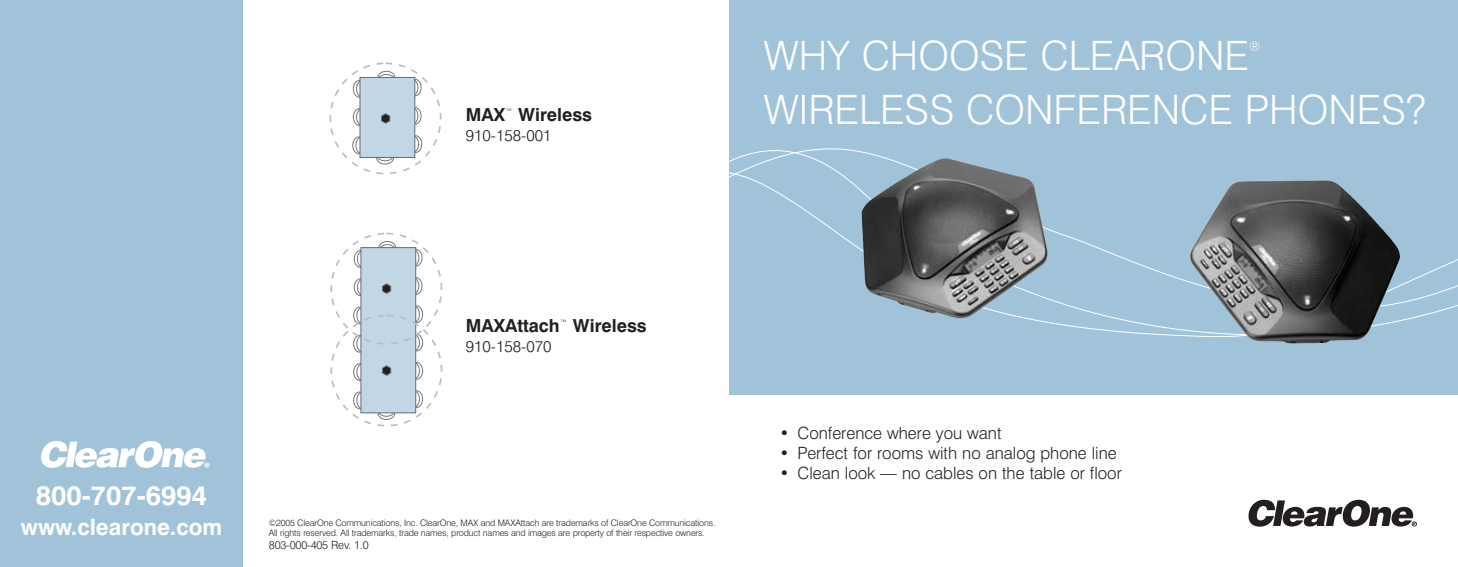
<style>
.page{position:relative;width:1458px;height:567px;background:#fff}
.page>*{position:absolute;margin:0;border:0;box-sizing:border-box;transform-origin:0 0}
.t1{font:300 40.5px "Swiss 721 BT";color:#fff}
.t2{font:700 27px "Swiss 721 BT";color:#fff}
.t3{font:700 22.5px "Swiss 721 BT";color:#fff}
.t4{font:700 18px "Swiss 721 BT";color:#231f20}
.t5{font:300 16.88px "Swiss 721 BT";color:#231f20}
.t6{font:300 15.75px "Swiss 721 BT";color:#231f20}
.t7{font:300 13.5px "Swiss 721 BT";color:#fff}
.t8{font:300 11.25px "Swiss 721 BT";letter-spacing:-.015em;color:#231f20}
.t9{font:300 9px/10.8px "Swiss 721 BT";letter-spacing:-.015em;color:#231f20}
</style>
<div class="page">
<div style="left:0;top:0;width:243px;height:567px;background:#a0c3da"></div>
<svg style="left:41px;top:441px;width:169px;height:27px"></svg>
<div style="left:729px;top:0;width:729px;height:395px;background:#a0c3da"></div>
<svg style="left:729px;top:148px;width:729px;height:189px"></svg>
<svg style="left:1248px;top:500px;width:169px;height:27px"></svg>
<svg style="left:377px;top:70px;width:19px;height:7px"></svg>
<svg style="left:376px;top:158px;width:18px;height:7px"></svg>
<svg style="left:353px;top:80px;width:7px;height:18px"></svg>
<svg style="left:352px;top:136px;width:8px;height:19px"></svg>
<svg style="left:353px;top:108px;width:7px;height:18px"></svg>
<svg style="left:415px;top:78px;width:7px;height:19px"></svg>
<svg style="left:415px;top:135px;width:8px;height:18px"></svg>
<svg style="left:415px;top:107px;width:7px;height:18px"></svg>
<div style="left:360px;top:77px;width:55px;height:80px;background:#c2d7e6"></div>
<div style="left:360px;top:77px;width:55px;height:81px;border:1px solid #666d71"></div>
<svg style="left:381px;top:113px;width:10px;height:11px"></svg>
<div style="left:330px;top:62px;width:111px;height:112px;border:2px dashed #bbbdbf;border-radius:50%"></div>
<svg style="left:378px;top:241px;width:19px;height:6px"></svg>
<svg style="left:377px;top:413px;width:19px;height:7px"></svg>
<svg style="left:353px;top:363px;width:7px;height:18px"></svg>
<svg style="left:353px;top:335px;width:7px;height:18px"></svg>
<svg style="left:353px;top:391px;width:7px;height:19px"></svg>
<svg style="left:353px;top:250px;width:7px;height:18px"></svg>
<svg style="left:353px;top:306px;width:7px;height:19px"></svg>
<svg style="left:353px;top:278px;width:7px;height:18px"></svg>
<svg style="left:416px;top:362px;width:7px;height:18px"></svg>
<svg style="left:416px;top:333px;width:7px;height:19px"></svg>
<svg style="left:416px;top:390px;width:7px;height:18px"></svg>
<svg style="left:416px;top:249px;width:7px;height:18px"></svg>
<svg style="left:416px;top:305px;width:7px;height:19px"></svg>
<svg style="left:416px;top:277px;width:7px;height:18px"></svg>
<div style="left:361px;top:248px;width:55px;height:165px;background:#c2d7e6"></div>
<div style="left:360px;top:247px;width:56px;height:166px;border:1px solid #666d71"></div>
<svg style="left:382px;top:365px;width:10px;height:11px"></svg>
<div style="left:330px;top:315px;width:112px;height:112px;border:2px dashed #bbbdbf;border-radius:50%"></div>
<svg style="left:382px;top:283px;width:10px;height:11px"></svg>
<div style="left:330px;top:233px;width:112px;height:112px;border:2px dashed #bbbdbf;border-radius:50%"></div>
<img style="left:887px;top:263px;width:158px;height:55px">
<h3 class="t4" style="left:466px;top:106px;width:128px">MAX<sup>™</sup> Wireless</h3>
<h3 class="t6" style="left:466px;top:128px;width:87px">910-158-001</h3>
<h1 class="t1" style="left:764px;top:35px;width:487px">WHY CHOOSE CLEARONE</h1>
<h3 class="t7" style="left:1249px;top:39px;width:13px">®</h3>
<h1 class="t1" style="left:764px;top:89px;width:663px">WIRELESS CONFERENCE PHONES?</h1>
<h3 class="t4" style="left:466px;top:317px;width:183px">MAXAttach<sup>™</sup> Wireless</h3>
<h3 class="t6" style="left:466px;top:339px;width:87px">910-158-070</h3>
<h2 class="t2" style="left:36px;top:483px;width:173px">800-707-6994</h2>
<h3 class="t3" style="left:21px;top:516px;width:203px">www.clearone.com</h3>
<p class="t9" style="left:269px;top:517px;width:448px">©2005 ClearOne Communications, Inc. ClearOne, MAX and MAXAttach are trademarks of ClearOne Communications.<br>All rights reserved. All trademarks, trade names, product names and images are property of their respective owners.</p>
<p class="t8" style="left:269px;top:539px;width:101px">803-000-405 Rev. 1.0</p>
<h3 class="t5" style="left:780px;top:424px;width:224px">• Conference where you want</h3>
<h3 class="t5" style="left:780px;top:444px;width:339px">• Perfect for rooms with no analog phone line</h3>
<h3 class="t5" style="left:780px;top:465px;width:344px">• Clean look — no cables on the table or floor</h3>
</div>
